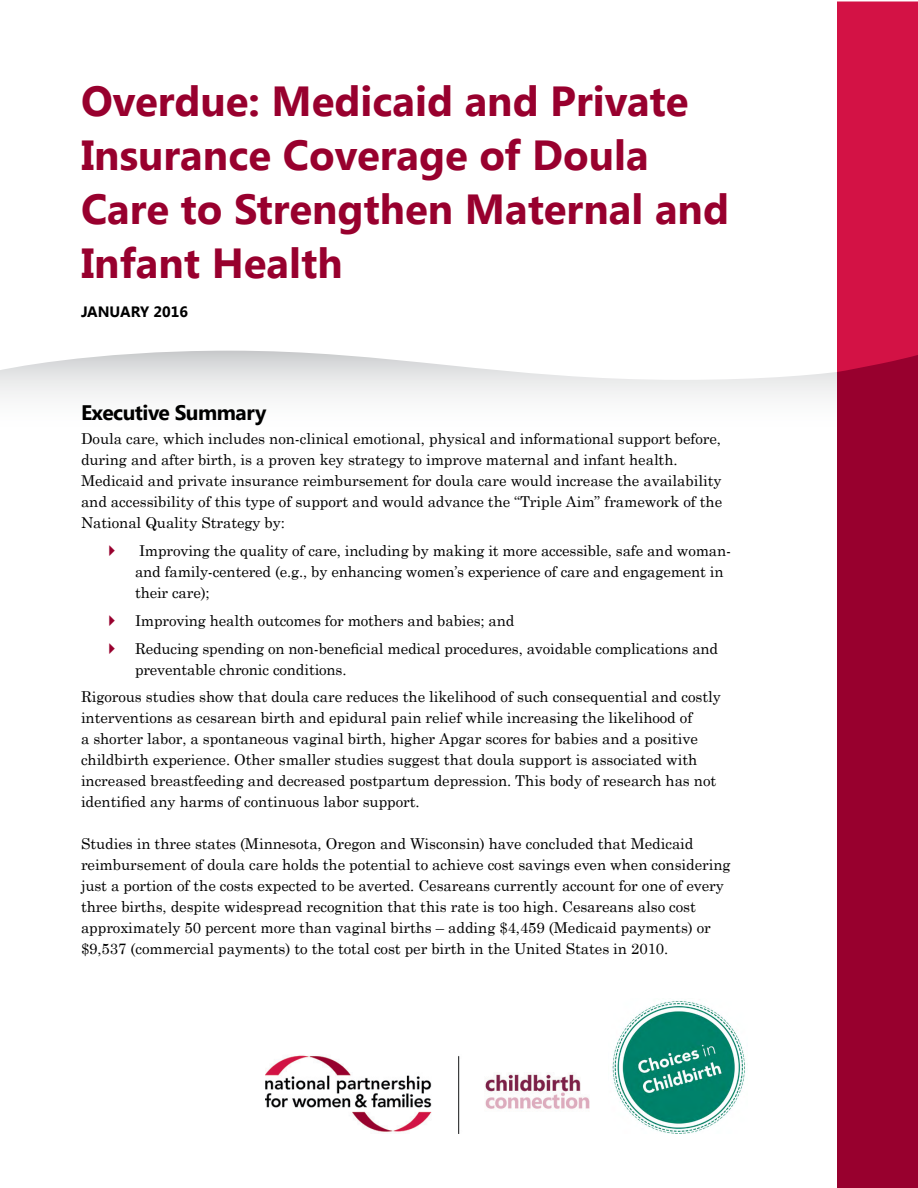
<style>
.page{position:relative;width:918px;height:1188px;background:#fff}
.page>*{position:absolute;margin:0;border:0;box-sizing:border-box;transform-origin:0 0}
.t1{font:700 42px/54px "Segoe UI";color:#98002e}
.t2{font:700 21px "Segoe UI";letter-spacing:-.025em;color:#000}
.t3{font:15px/21px "Century Schoolbook";letter-spacing:-.005em;color:#000}
.t4{font:700 15px "Segoe UI";color:#000}
</style>
<div class="page">
<svg style="left:0;top:351px;width:837px;height:46px"></svg>
<div style="left:837px;top:231px;width:81px;height:957px;background:#98002e"></div>
<div style="left:837px;top:2px;width:81px;height:370px;background:#d31245"></div>
<img style="left:612px;top:1000px;width:133px;height:134px">
<img style="left:266px;top:1055px;width:324px;height:79px">
<h1 class="t1" style="left:81px;top:72px;width:650px">Overdue: Medicaid and Private<br>Insurance Coverage of Doula<br>Care to Strengthen Maternal and<br>Infant Health</h1>
<p class="t4" style="left:81px;top:301px;width:109px">JANUARY 2016</p>
<h2 class="t2" style="left:81px;top:398px;width:187px">Executive Summary</h2>
<p class="t3" style="left:81px;top:427px;width:643px">Doula care, which includes non-clinical emotional, physical and informational support before, during and after birth, is a proven key strategy to improve maternal and infant health.<br>Medicaid and private insurance reimbursement for doula care would increase the availability and accessibility of this type of support and would advance the “Triple Aim” framework of the National Quality Strategy by:</p>
<p class="t3" style="left:135px;top:539px;width:598px">Improving the quality of care, including by making it more accessible, safe and woman&shy;and family-centered (e.g., by enhancing women’s experience of care and engagement in their care);</p>
<p class="t3" style="left:135px;top:605px;width:585px;line-height:27.8px">Improving health outcomes for mothers and babies; and<br>Reducing spending on non-beneficial medical procedures, avoidable complications and</p>
<p class="t3" style="left:81px;top:654px;width:641px;line-height:27.8px;text-indent:54px">preventable chronic conditions.<br>Rigorous studies show that doula care reduces the likelihood of such consequential and costly</p>
<p class="t3" style="left:81px;top:706px;width:637px">interventions as cesarean birth and epidural pain relief while increasing the likelihood of<br>a shorter labor, a spontaneous vaginal birth, higher Apgar scores for babies and a positive childbirth experience. Other smaller studies suggest that doula support is associated with increased breastfeeding and decreased postpartum depression. This body of research has not identified any harms of continuous labor support.</p>
<p class="t3" style="left:81px;top:832px;width:651px">Studies in three states (Minnesota, Oregon and Wisconsin) have concluded that Medicaid reimbursement of doula care holds the potential to achieve cost savings even when considering just a portion of the costs expected to be averted. Cesareans currently account for one of every three births, despite widespread recognition that this rate is too high. Cesareans also cost approximately 50 percent more than vaginal births – adding $4,459 (Medicaid payments) or $9,537 (commercial payments) to the total cost per birth in the United States in 2010.</p>
</div>
